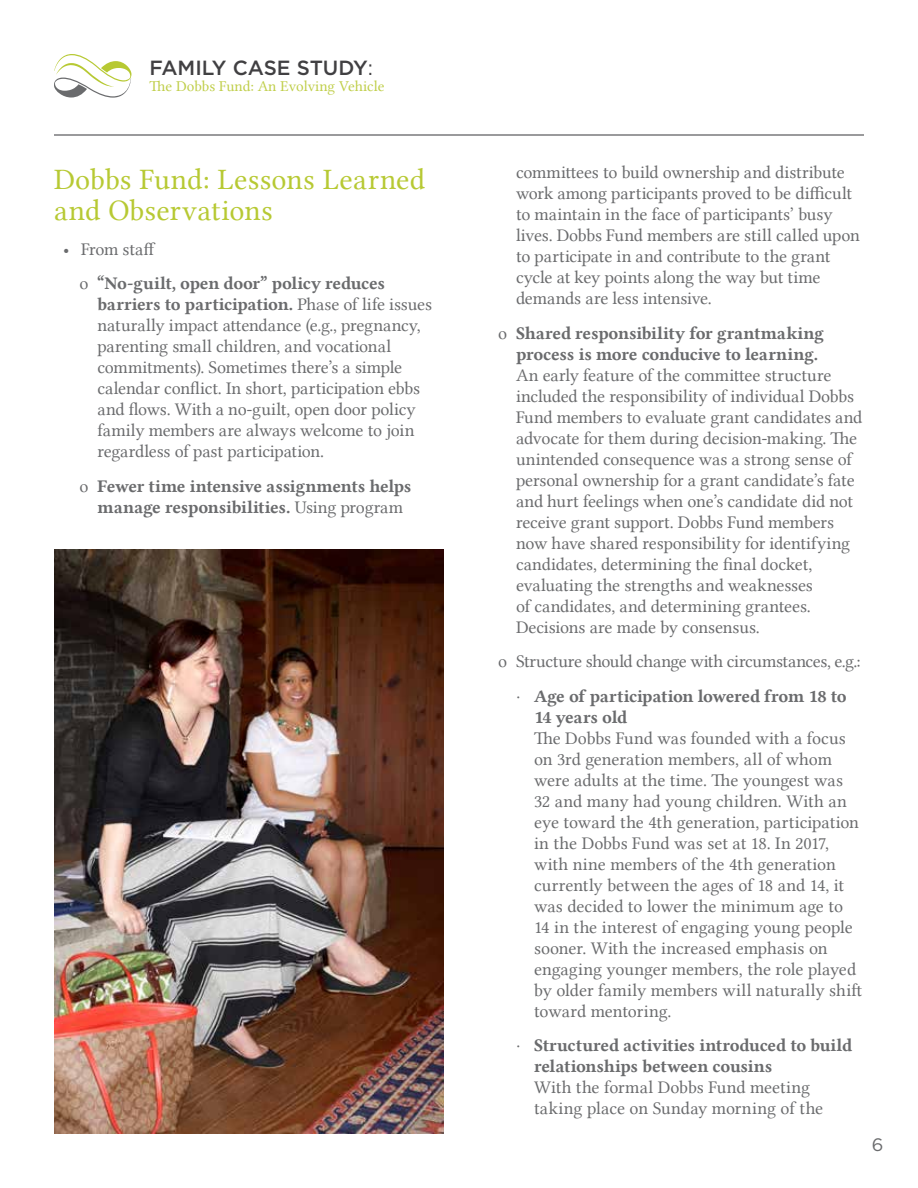
<style>
.page{position:relative;width:918px;height:1188px;background:#fff}
.page>*{position:absolute;margin:0;border:0;box-sizing:border-box;transform-origin:0 0}
.t1{font:30px/31.5px "Lin Libertine";letter-spacing:.005em;color:#b7c933}
.t2{font:500 20.55px "Gotham";color:#414042}
.t3{font:18px/21px "Lin Libertine";letter-spacing:-.01em;color:#6a6b6d}
.t4{font:18px/21px "Lin Libertine B";letter-spacing:-.015em;color:#6a6b6d}
.t5{font:18px "Gotham";color:#6a6b6d}
.t6{font:15.15px "Lin Libertine";color:#bfce48}
.s1{font-weight:400}
.s2{font-family:"Lin Libertine"}
</style>
<div class="page">
<svg style="left:54px;top:54px;width:78px;height:44px"></svg>
<hr style="left:54px;top:134px;width:810px;height:2px;background:#797a7c">
<img style="left:54px;top:549px;width:390px;height:585px">
<p class="t2" style="left:150px;top:54px;width:225px">FAMILY CASE STUDY<span class="s1">:</span></p>
<p class="t6" style="left:150px;top:77px;width:236px">The Dobbs Fund: An Evolving Vehicle</p>
<h1 class="t1" style="left:54px;top:163px;width:373px">Dobbs Fund: Lessons Learned and Observations</h1>
<p class="t3" style="left:63px;top:238px;width:94px">• From staff</p>
<p class="t4" style="left:98px;top:273px;width:336px;text-indent:-18px"><span class="s2">o</span> “No-guilt, open door” policy reduces barriers to participation. <span class="s2">Phase of life issues</span></p>
<p class="t3" style="left:98px;top:315px;width:325px">naturally impact attendance (e.g., pregnancy, parenting small children, and vocational commitments). Sometimes there’s a simple calendar conflict. In short, participation ebbs and flows. With a no-guilt, open door policy family members are always welcome to join regardless of past participation.</p>
<p class="t4" style="left:80px;top:475px;width:334px;text-align:center"><span class="s2">o</span> Fewer time intensive assignments helps manage responsibilities. <span class="s2">Using program</span></p>
<p class="t3" style="left:516px;top:162px;width:345px">committees to build ownership and distribute work among participants proved to be difficult to maintain in the face of participants’ busy lives. Dobbs Fund members are still called upon to participate in and contribute to the grant cycle at key points along the way but time demands are less intensive.</p>
<p class="t4" style="left:516px;top:322px;width:310px;text-indent:-18px"><span class="s2">o</span> Shared responsibility for grantmaking process is more conducive to learning.</p>
<p class="t3" style="left:516px;top:364px;width:348px">An early feature of the committee structure included the responsibility of individual Dobbs Fund members to evaluate grant candidates and advocate for them during decision-making. The unintended consequence was a strong sense of personal ownership for a grant candidate’s fate and hurt feelings when one’s candidate did not receive grant support. Dobbs Fund members now have shared responsibility for identifying candidates, determining the final docket, evaluating the strengths and weaknesses<br>of candidates, and determining grantees.<br>Decisions are made by consensus.</p>
<p class="t3" style="left:498px;top:651px;width:364px">o Structure should change with circumstances, e.g.:</p>
<p class="t4" style="left:534px;top:685px;width:314px;text-indent:-18px"><span class="s2">·</span> Age of participation lowered from 18 to<br>14 years old</p>
<p class="t3" style="left:534px;top:727px;width:330px">The Dobbs Fund was founded with a focus on 3rd generation members, all of whom were adults at the time. The youngest was 32 and many had young children. With an eye toward the 4th generation, participation in the Dobbs Fund was set at 18. In 2017, with nine members of the 4th generation currently between the ages of 18 and 14, it was decided to lower the minimum age to 14 in the interest of engaging young people sooner. With the increased emphasis on engaging younger members, the role played by older family members will naturally shift toward mentoring.</p>
<p class="t4" style="left:534px;top:1035px;width:320px;text-indent:-18px"><span class="s2">·</span> Structured activities introduced to build relationships between cousins</p>
<p class="t3" style="left:534px;top:1077px;width:291px">With the formal Dobbs Fund meeting taking place on Sunday morning of the</p>
<p class="t5" style="left:872px;top:1133px;width:13px">6</p>
</div>
